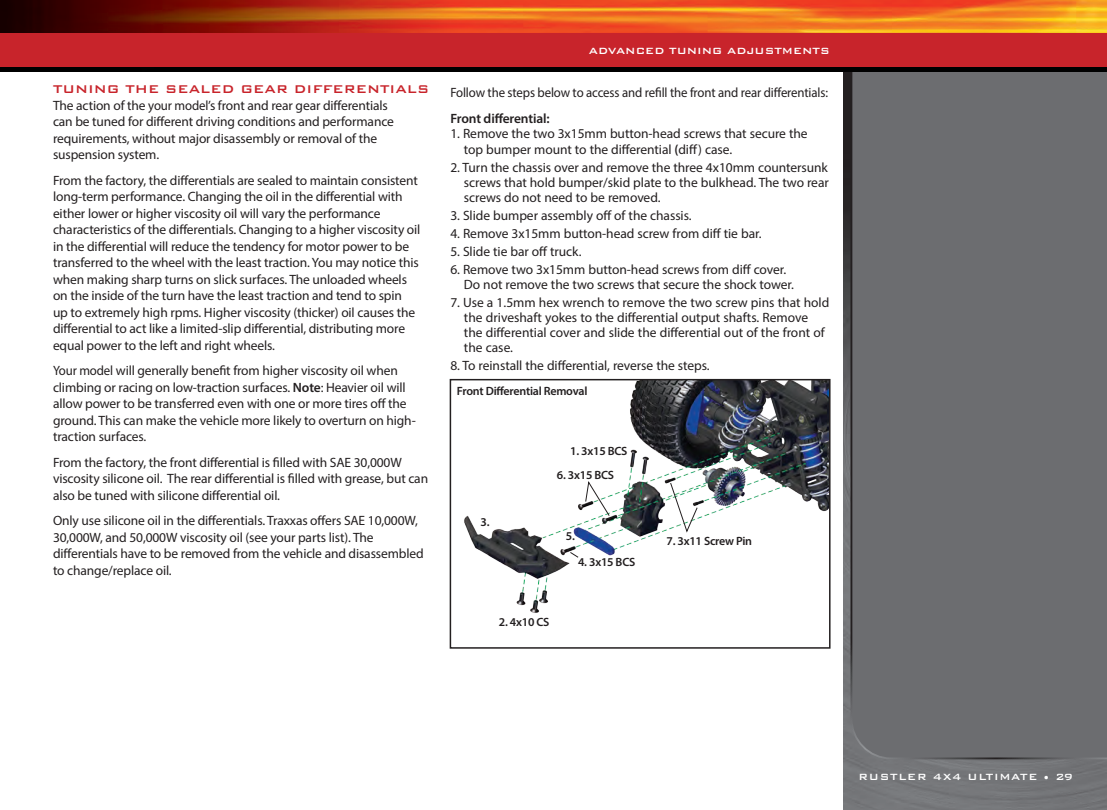
<style>
.page{position:relative;width:1107px;height:810px;background:#fff}
.page>*{position:absolute;margin:0;border:0;box-sizing:border-box;transform-origin:0 0}
.t1{font:500 15px "Bank Gothic BT";color:#c8242b}
.t2{font:13.5px/16.5px "Myriad Pro";letter-spacing:-.01em;color:#231f20}
.t3{font:13.5px/16.5px "Myriad Pro";letter-spacing:-.01em;color:#231f20;scale:.95 1}
.t4{font:600 13.5px "Myriad Pro";letter-spacing:-.01em;color:#231f20}
.t5{font:600 12px "Myriad Pro";letter-spacing:-.02em;color:#231f20}
.t6{font:500 12px "Bank Gothic BT";color:#fff}
.t7{font:500 12px "Bank Gothic BT";letter-spacing:.06em;color:#fff}
.s1{font-weight:600}
</style>
<div class="page">
<img style="left:844px;top:71px;width:263px;height:739px">
<div style="left:850px;top:71px;width:257px;height:689px;background:#6c6d70"></div>
<img style="left:0;top:0;width:1107px;height:71px">
<div style="left:0;top:33px;width:1107px;height:34px;background:#c8242b"></div>
<img style="left:464px;top:382px;width:364px;height:231px">
<div style="left:450px;top:379px;width:381px;height:270px;border:2px solid #231f20"></div>
<svg style="left:585px;top:480px;width:25px;height:37px"></svg>
<svg style="left:670px;top:482px;width:28px;height:51px"></svg>
<svg style="left:569px;top:551px;width:10px;height:7px"></svg>
<p class="t1" style="left:53px;top:81px;width:378px">TUNING THE SEALED GEAR DIFFERENTIALS</p>
<p class="t2" style="left:53px;top:97px;width:342px">The action of the your model’s front and rear gear differentials can be tuned for different driving conditions and performance requirements, without major disassembly or removal of the suspension system.</p>
<p class="t2" style="left:53px;top:172px;width:369px">From the factory, the differentials are sealed to maintain consistent long-term performance. Changing the oil in the differential with either lower or higher viscosity oil will vary the performance characteristics of the differentials. Changing to a higher viscosity oil in the differential will reduce the tendency for motor power to be transferred to the wheel with the least traction. You may notice this when making sharp turns on slick surfaces. The unloaded wheels on the inside of the turn have the least traction and tend to spin<br>up to extremely high rpms. Higher viscosity (thicker) oil causes the differential to act like a limited-slip differential, distributing more equal power to the left and right wheels.</p>
<p class="t3" style="left:53px;top:362px;width:383px">Your model will generally benefit from higher viscosity oil when climbing or racing on low-traction surfaces. <span class="s1">Note</span>: Heavier oil will allow power to be transferred even with one or more tires off the ground. This can make the vehicle more likely to overturn on high&shy;traction surfaces.</p>
<p class="t2" style="left:53px;top:454px;width:377px">From the factory, the front differential is filled with SAE 30,000W viscosity silicone oil. The rear differential is filled with grease, but can also be tuned with silicone differential oil.</p>
<p class="t2" style="left:53px;top:512px;width:372px">Only use silicone oil in the differentials. Traxxas offers SAE 10,000W, 30,000W, and 50,000W viscosity oil (see your parts list). The differentials have to be removed from the vehicle and disassembled to change/replace oil.</p>
<p class="t6" style="left:589px;top:44px;width:242px">ADVANCED TUNING ADJUSTMENTS</p>
<p class="t3" style="left:450px;top:84px;width:399px">Follow the steps below to access and refill the front and rear differentials:</p>
<p class="t4" style="left:450px;top:109px;width:101px">Front differential:</p>
<p class="t2" style="left:464px;top:125px;width:345px;text-indent:-13px">1. Remove the two 3x15mm button-head screws that secure the top bumper mount to the differential <span class="s1">(</span>diff) case.</p>
<p class="t2" style="left:464px;top:160px;width:366px;line-height:15px;text-align:justify;text-indent:-13px">2. Turn the chassis over and remove the three 4x10mm countersunk screws that hold bumper/skid plate to the bulkhead. The two rear screws do not need to be removed.</p>
<p class="t2" style="left:450px;top:207px;width:243px">3. Slide bumper assembly off of the chassis.</p>
<p class="t2" style="left:450px;top:225px;width:313px">4. Remove 3x15mm button-head screw from diff tie bar.</p>
<p class="t2" style="left:450px;top:243px;width:133px">5. Slide tie bar off truck.</p>
<p class="t2" style="left:464px;top:262px;width:332px;line-height:15px;text-indent:-13px">6. Remove two 3x15mm button-head screws from diff cover.<br>Do not remove the two screws that secure the shock tower.</p>
<p class="t2" style="left:464px;top:295px;width:367px;line-height:15px;text-indent:-13px">7. Use a 1.5mm hex wrench to remove the two screw pins that hold the driveshaft yokes to the differential output shafts. Remove the differential cover and slide the differential out of the front of the case.</p>
<p class="t2" style="left:450px;top:357px;width:261px">8. To reinstall the differential, reverse the steps.</p>
<p class="t5" style="left:457px;top:384px;width:132px">Front Differential Removal</p>
<p class="t5" style="left:570px;top:443px;width:59px">1. 3x15 BCS</p>
<p class="t5" style="left:481px;top:515px;width:11px">3.</p>
<p class="t5" style="left:557px;top:468px;width:59px">6. 3x15 BCS</p>
<p class="t5" style="left:566px;top:529px;width:11px">5.</p>
<p class="t5" style="left:578px;top:555px;width:59px">4. 3x15 BCS</p>
<p class="t5" style="left:499px;top:614px;width:52px">2. 4x10 CS</p>
<p class="t5" style="left:667px;top:533px;width:87px">7. 3x11 Screw Pin</p>
<p class="t7" style="left:859px;top:771px;width:216px">RUSTLER 4X4 ULTIMATE • 29</p>
</div>
